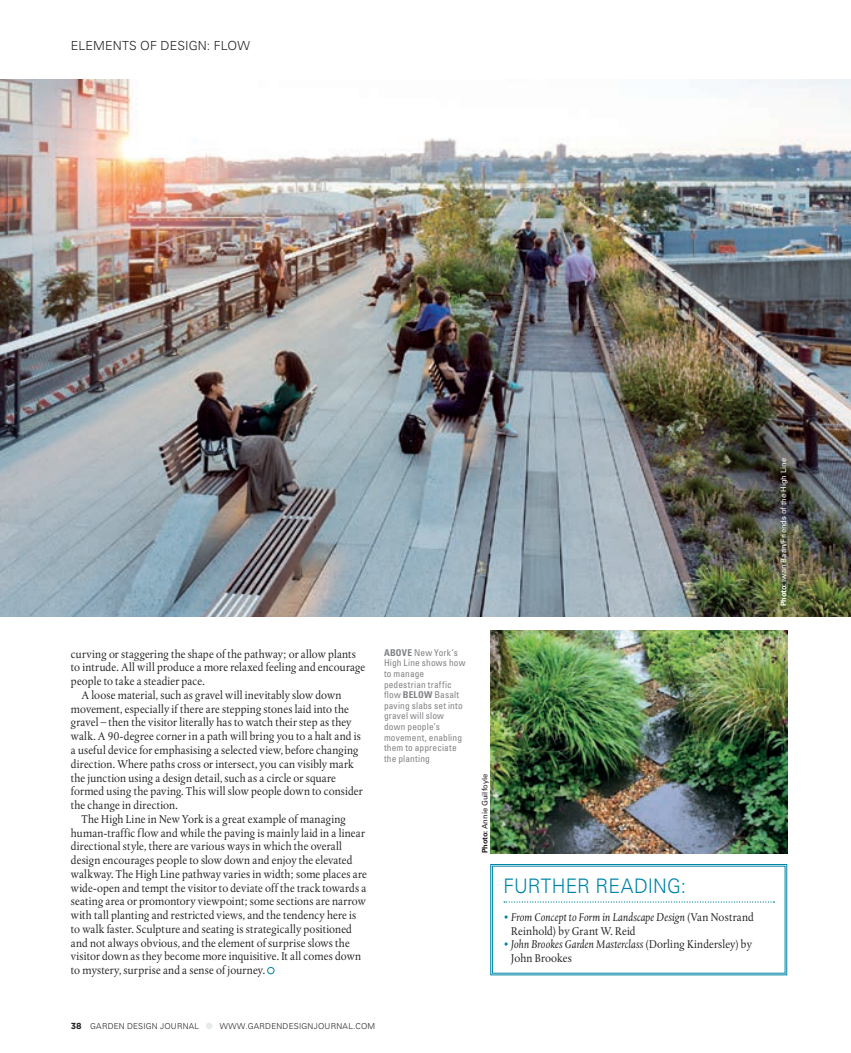
<style>
.page{position:relative;width:851px;height:1053px;background:#fff}
.page>*{position:absolute;margin:0;border:0;box-sizing:border-box;transform-origin:0 0}
.t1{font:300 20px "Univers";letter-spacing:.005em;color:#0085a6;scale:.95 1}
.t2{font:300 12.5px "Univers";letter-spacing:.005em;color:#231f20}
.t3{font:11.88px/13.8px "Albertina";letter-spacing:.01em;color:#231f20;scale:.93 1}
.t4{font:italic 11.88px/13.8px "Albertina";letter-spacing:.015em;color:#231f20;scale:.93 1}
.t5{font:condensed 9.38px/10.6px "Univers";letter-spacing:.015em;color:#808285}
.t6{font:300 8.12px "Univers";letter-spacing:.03em;color:#231f20}
.t7{font:7.5px "Univers";color:#fff}
.t8{font:7.5px "Univers";color:#231f20}
.s1{font-weight:700}
.s2{font-style:normal;color:#0085a6}
.s3{font-style:normal}
.s4{color:#0085a6}
.s5{font-style:italic}
.s6{font-family:"Gotham";font-weight:700;font-size:8.75px}
</style>
<div class="page">
<img style="left:0;top:80px;width:850px;height:536px">
<div style="left:206px;top:1022px;width:6px;height:7px;background:#e6eaed;border-radius:50%"></div>
<svg style="left:490px;top:864px;width:297px;height:111px"></svg>
<div style="left:267px;top:967px;width:7px;height:7px;border:1px solid #0085a6;border-radius:50%"></div>
<img style="left:490px;top:630px;width:297px;height:223px">
<p class="t2" style="left:71px;top:38px;width:180px">ELEMENTS OF DESIGN: FLOW</p>
<p class="t3" style="left:71px;top:647px;width:308px">curving or staggering the shape of the pathway; or allow plants</p>
<p class="t3" style="left:71px;top:660px;width:318px">to intrude. All will produce a more relaxed feeling and encourage</p>
<p class="t3" style="left:71px;top:674px;width:146px">people to take a steadier pace.</p>
<p class="t3" style="left:82px;top:688px;width:281px">A loose material, such as gravel will inevitably slow down</p>
<p class="t3" style="left:71px;top:702px;width:300px">movement, especially if there are stepping stones laid into the</p>
<p class="t3" style="left:71px;top:715px;width:303px">gravel – then the visitor literally has to watch their step as they</p>
<p class="t3" style="left:71px;top:729px;width:313px">walk. A 90-degree corner in a path will bring you to a halt and is</p>
<p class="t3" style="left:71px;top:743px;width:311px">a useful device for emphasising a selected view, before changing</p>
<p class="t3" style="left:71px;top:757px;width:305px">direction. Where paths cross or intersect, you can visibly mark</p>
<p class="t3" style="left:71px;top:770px;width:286px">the junction using a design detail, such as a circle or square</p>
<p class="t3" style="left:71px;top:784px;width:315px">formed using the paving. This will slow people down to consider</p>
<p class="t3" style="left:71px;top:798px;width:116px">the change in direction.</p>
<p class="t3" style="left:82px;top:812px;width:286px">The High Line in New York is a great example of managing</p>
<p class="t3" style="left:71px;top:825px;width:318px">human-traffic flow and while the paving is mainly laid in a linear</p>
<p class="t3" style="left:71px;top:839px;width:293px">directional style, there are various ways in which the overall</p>
<p class="t3" style="left:71px;top:853px;width:304px">design encourages people to slow down and enjoy the elevated</p>
<p class="t3" style="left:71px;top:867px;width:320px">walkway. The High Line pathway varies in width; some places are</p>
<p class="t3" style="left:71px;top:880px;width:319px">wide-open and tempt the visitor to deviate off the track towards a</p>
<p class="t3" style="left:71px;top:894px;width:318px">seating area or promontory viewpoint; some sections are narrow</p>
<p class="t3" style="left:71px;top:908px;width:308px">with tall planting and restricted views, and the tendency here is</p>
<p class="t3" style="left:71px;top:922px;width:304px">to walk faster. Sculpture and seating is strategically positioned</p>
<p class="t3" style="left:71px;top:935px;width:301px">and not always obvious, and the element of surprise slows the</p>
<p class="t3" style="left:71px;top:949px;width:314px">visitor down as they become more inquisitive. It all comes down</p>
<p class="t3" style="left:71px;top:963px;width:210px">to mystery, surprise and a sense of journey.</p>
<p class="t5" style="left:384px;top:647px;width:83px"><span class="s1">ABOVE</span> New York’s<br>High Line shows how to manage pedestrian traffic flow <span class="s1">BELOW</span> Basalt paving slabs set into gravel will slow down people’s movement, enabling them to appreciate the planting</p>
<p class="t8" style="left:480px;top:853px;width:81px;rotate:-90deg"><span class="s1">Photo:</span> Annie Guilfoyle</p>
<h1 class="t1" style="left:503px;top:874px;width:194px">FURTHER READING:</h1>
<p class="t4" style="left:511px;top:910px;width:262px;text-indent:-8px"><span class="s2">•</span> From Concept to Form in Landscape Design <span class="s3">(Van Nostrand<br>Reinhold) by Grant W. Reid</span></p>
<p class="t3" style="left:511px;top:937px;width:260px;text-indent:-8px"><span class="s4">•</span> <span class="s5">John Brookes Garden Masterclass</span> (Dorling Kindersley) by<br>John Brookes</p>
<p class="t6" style="left:71px;top:1021px;width:130px"><span class="s6">38</span> GARDEN DESIGN JOURNAL</p>
<p class="t6" style="left:220px;top:1021px;width:157px">WWW.GARDENDESIGNJOURNAL.COM</p>
<p class="t7" style="left:778px;top:606px;width:149px;rotate:-90deg"><span class="s1">Photo:</span> Iwan Baan/Friends of the High Line</p>
</div>
